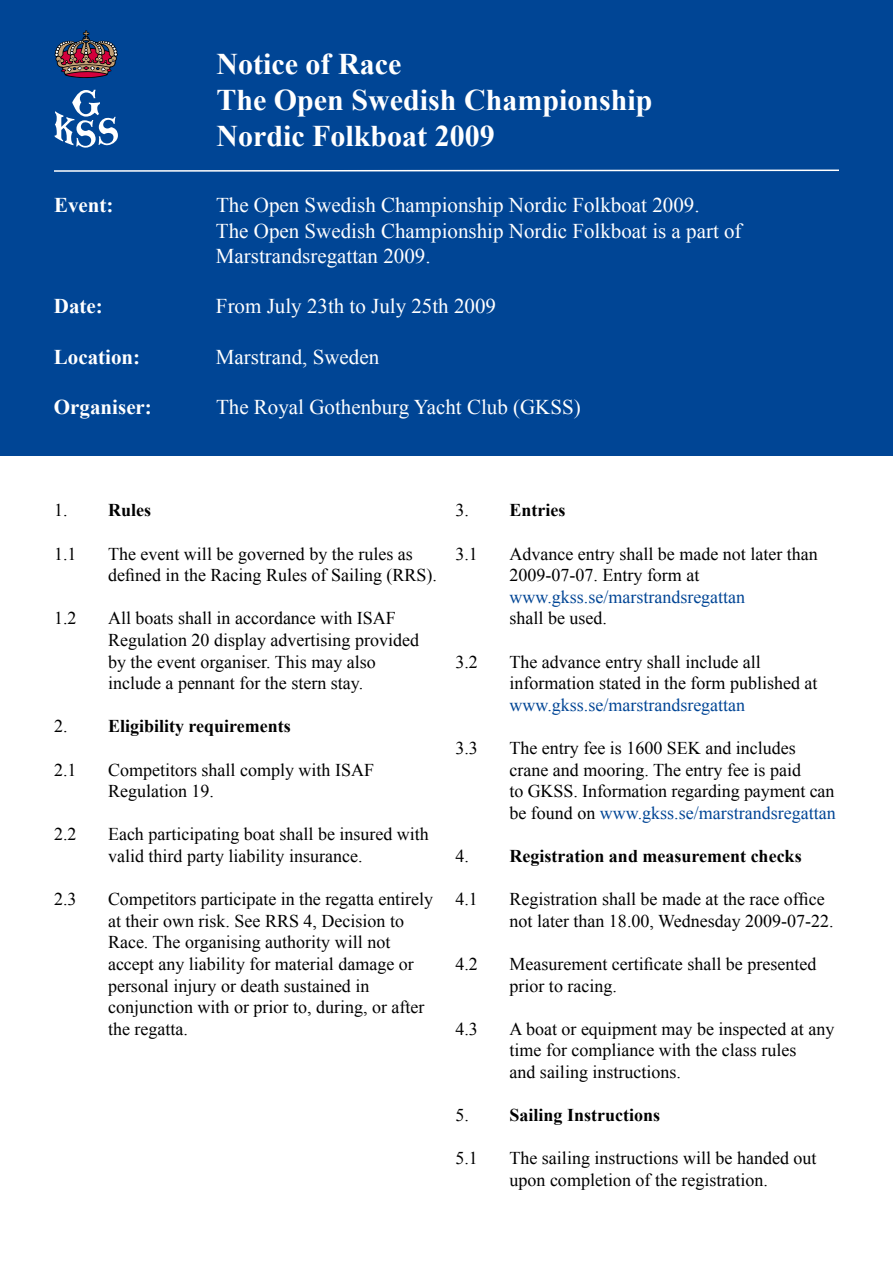
<style>
.page{position:relative;width:893px;height:1263px;background:#fff}
.page>*{position:absolute;margin:0;border:0;box-sizing:border-box;transform-origin:0 0}
.t1{font:700 30px/36px "Times New Roman";color:#fff}
.t2{font:21px/25.2px "Times New Roman";color:#fff}
.t3{font:700 21px "Times New Roman";color:#fff}
.t4{font:18px/21.6px "Times New Roman";color:#000}
.t5{font:700 18px "Times New Roman";color:#000}
.t6{font:18px "Times New Roman";color:#004595}
.s1{font-weight:400}
.s2{color:#004595}
</style>
<div class="page">
<div style="left:0;top:0;width:893px;height:455px;background:#004595"></div>
<svg style="left:55px;top:30px;width:63px;height:48px"></svg>
<svg style="left:55px;top:90px;width:63px;height:58px"></svg>
<svg style="left:54px;top:169px;width:785px;height:3px"></svg>
<h1 class="t1" style="left:216px;top:45px;width:437px">Notice of Race<br>The Open Swedish Championship<br>Nordic Folkboat 2009</h1>
<p class="t3" style="left:54px;top:193px;width:61px">Event:</p>
<p class="t2" style="left:216px;top:192px;width:527px">The Open Swedish Championship Nordic Folkboat 2009.<br>The Open Swedish Championship Nordic Folkboat is a part of<br>Marstrandsregattan 2009.</p>
<p class="t3" style="left:54px;top:294px;width:50px">Date:</p>
<p class="t2" style="left:216px;top:293px;width:282px">From July 23th to July 25th 2009</p>
<p class="t3" style="left:54px;top:344px;width:88px">Location:</p>
<p class="t2" style="left:216px;top:344px;width:165px">Marstrand, Sweden</p>
<p class="t3" style="left:54px;top:395px;width:99px">Organiser:</p>
<p class="t2" style="left:216px;top:394px;width:366px">The Royal Gothenburg Yacht Club (GKSS)</p>
<p class="t5" style="left:54px;top:500px;width:99px"><span class="s1">1.</span> Rules</p>
<p class="t4" style="left:54px;top:542px;width:24px">1.1</p>
<p class="t4" style="left:108px;top:542px;width:331px">The event will be governed by the rules as defined in the Racing Rules of Sailing (RRS).</p>
<p class="t4" style="left:54px;top:607px;width:24px">1.2</p>
<p class="t4" style="left:108px;top:607px;width:312px">All boats shall in accordance with ISAF Regulation 20 display advertising provided by the event organiser. This may also include a pennant for the stern stay.</p>
<p class="t5" style="left:54px;top:716px;width:238px"><span class="s1">2.</span> Eligibility requirements</p>
<p class="t4" style="left:54px;top:758px;width:24px">2.1</p>
<p class="t4" style="left:108px;top:758px;width:268px">Competitors shall comply with ISAF<br>Regulation 19.</p>
<p class="t4" style="left:54px;top:823px;width:24px">2.2</p>
<p class="t4" style="left:108px;top:823px;width:322px">Each participating boat shall be insured with valid third party liability insurance.</p>
<p class="t4" style="left:54px;top:888px;width:24px">2.3</p>
<p class="t4" style="left:108px;top:888px;width:326px">Competitors participate in the regatta entirely at their own risk. See RRS 4, Decision to Race. The organising authority will not accept any liability for material damage or personal injury or death sustained in conjunction with or prior to, during, or after the regatta.</p>
<p class="t5" style="left:455px;top:500px;width:111px"><span class="s1">3.</span> Entries</p>
<p class="t4" style="left:455px;top:542px;width:24px">3.1</p>
<p class="t4" style="left:509px;top:542px;width:310px">Advance entry shall be made not later than<br>2009-07-07. Entry form at</p>
<p class="t6" style="left:509px;top:586px;width:237px">www.gkss.se/marstrandsregattan</p>
<p class="t4" style="left:509px;top:607px;width:99px">shall be used.</p>
<p class="t4" style="left:455px;top:650px;width:24px">3.2</p>
<p class="t4" style="left:509px;top:650px;width:309px">The advance entry shall include all information stated in the form published at</p>
<p class="t6" style="left:509px;top:694px;width:237px">www.gkss.se/marstrandsregattan</p>
<p class="t4" style="left:455px;top:737px;width:24px">3.3</p>
<p class="t4" style="left:509px;top:737px;width:328px">The entry fee is 1600 SEK and includes crane and mooring. The entry fee is paid<br>to GKSS. Information regarding payment can be found on <span class="s2">www.gkss.se/marstrandsregattan</span></p>
<p class="t5" style="left:455px;top:846px;width:348px"><span class="s1">4.</span> Registration and measurement checks</p>
<p class="t4" style="left:455px;top:888px;width:24px">4.1</p>
<p class="t4" style="left:509px;top:888px;width:326px">Registration shall be made at the race office not later than 18.00, Wednesday 2009-07-22.</p>
<p class="t4" style="left:455px;top:953px;width:24px">4.2</p>
<p class="t4" style="left:509px;top:953px;width:308px">Measurement certificate shall be presented prior to racing.</p>
<p class="t4" style="left:455px;top:1018px;width:24px">4.3</p>
<p class="t4" style="left:509px;top:1018px;width:326px">A boat or equipment may be inspected at any time for compliance with the class rules<br>and sailing instructions.</p>
<p class="t5" style="left:455px;top:1105px;width:206px"><span class="s1">5.</span> Sailing Instructions</p>
<p class="t4" style="left:455px;top:1147px;width:24px">5.1</p>
<p class="t4" style="left:509px;top:1147px;width:308px">The sailing instructions will be handed out upon completion of the registration.</p>
</div>
